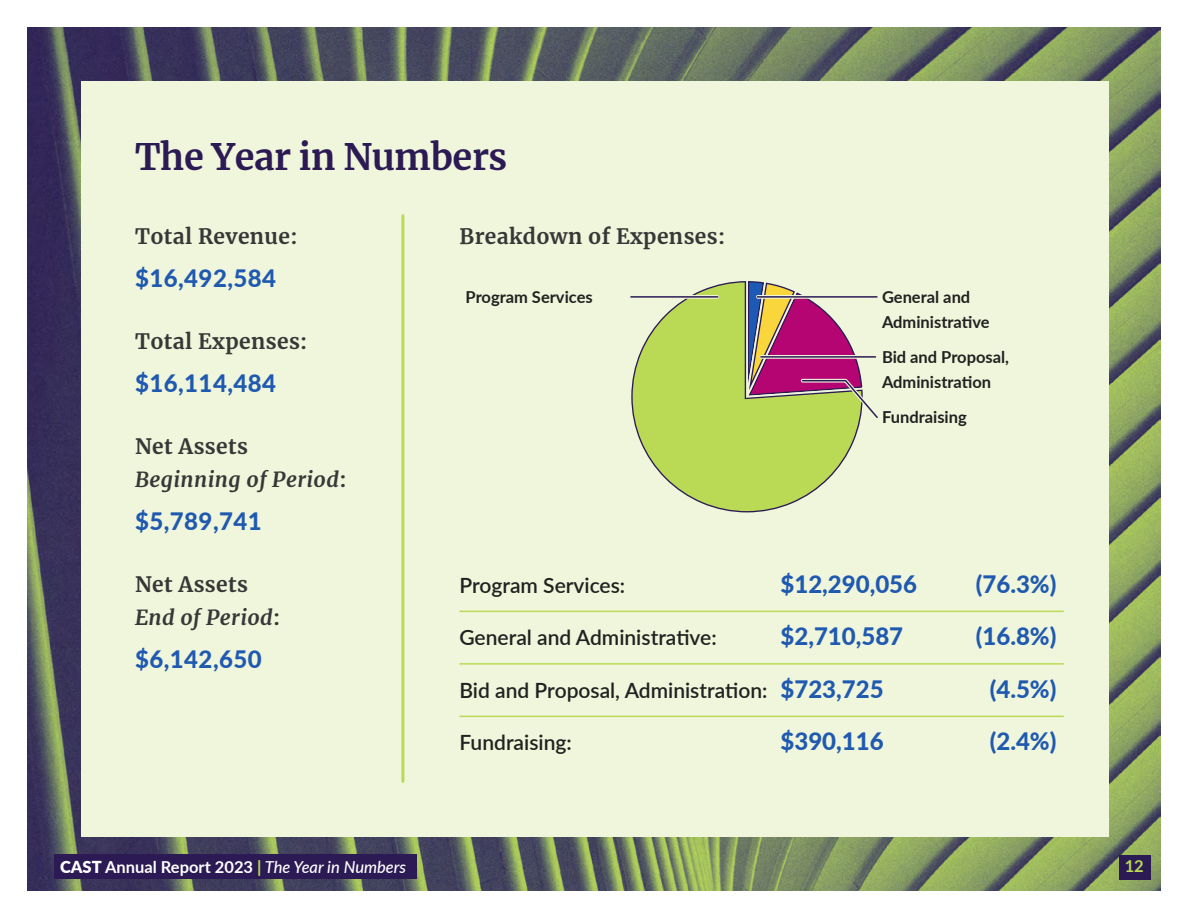
<style>
.page{position:relative;width:1188px;height:918px;background:#fff}
.page>*{position:absolute;margin:0;border:0;box-sizing:border-box;transform-origin:0 0}
.t1{font:700 36px "Merriweather";letter-spacing:-.01em;color:#2b1a54}
.t2{font:800 24px "Lato";letter-spacing:.02em;color:#1f59b0}
.t3{font:600 21px "Lato";color:#212121}
.t4{font:italic 700 21px/33px "Merriweather";letter-spacing:.02em;color:#373737}
.t5{font:700 21px "Merriweather";letter-spacing:.02em;color:#373737}
.t6{font:700 16.5px/25.5px "Lato";color:#212121}
.t7{font:700 16.5px "Lato";color:#fff}
.t8{font:700 16.5px "Lato";color:#bada55}
.s1{font-style:normal}
.s2{font-weight:800;font-size:24px;color:#1f59b0}
.s3{font-weight:900}
.s4{font-weight:800;color:#bada55}
.s5{font-weight:500;font-style:italic}
</style>
<div class="page">
<img style="left:27px;top:27px;width:1134px;height:864px">
<div style="left:81px;top:81px;width:1027px;height:756px;background:#f0f6db"></div>
<hr style="left:459px;top:611px;width:605px;height:1px;background:#bada55">
<hr style="left:459px;top:663px;width:605px;height:2px;background:#bada55">
<hr style="left:459px;top:716px;width:605px;height:1px;background:#bada55">
<svg style="left:633px;top:282px;width:227px;height:229px;fill:#bada55"></svg>
<svg style="left:630px;top:295px;width:87px;height:4px"></svg>
<hr style="left:631px;top:296px;width:87px;height:2px;background:#2b1a54">
<svg style="left:744px;top:281px;width:134px;height:142px"></svg>
<hr style="left:401px;top:216px;width:3px;height:565px;background:#bada55">
<div style="left:1119px;top:855px;width:31px;height:24px;background:#2b1a54"></div>
<div style="left:54px;top:855px;width:363px;height:24px;background:#2b1a54"></div>
<h1 class="t1" style="left:135px;top:132px;width:374px">The Year in Numbers</h1>
<p class="t5" style="left:135px;top:222px;width:164px">Total Revenue:</p>
<p class="t2" style="left:135px;top:261px;width:143px">$16,492,584</p>
<p class="t5" style="left:135px;top:327px;width:174px">Total Expenses:</p>
<p class="t2" style="left:135px;top:366px;width:143px">$16,114,484</p>
<p class="t4" style="left:135px;top:429px;width:213px"><span class="s1">Net Assets<br></span>Beginning of Period<span class="s1">:</span></p>
<p class="t2" style="left:135px;top:504px;width:128px">$5,789,741</p>
<p class="t4" style="left:135px;top:567px;width:147px"><span class="s1">Net Assets<br></span>End of Period<span class="s1">:</span></p>
<p class="t2" style="left:135px;top:642px;width:128px">$6,142,650</p>
<p class="t5" style="left:459px;top:222px;width:267px">Breakdown of Expenses:</p>
<p class="t6" style="left:466px;top:283px;width:129px">Program Services</p>
<p class="t6" style="left:882px;top:283px;width:109px">General and<br>Administrative</p>
<p class="t6" style="left:882px;top:343px;width:129px">Bid and Proposal,<br>Administration</p>
<p class="t6" style="left:882px;top:403px;width:86px">Fundraising</p>
<p class="t3" style="left:459px;top:570px;width:167px">Program Services:</p>
<p class="t2" style="left:780px;top:566px;width:138px">$12,290,056</p>
<p class="t2" style="left:976px;top:566px;width:82px">(76.3%)</p>
<p class="t3" style="left:459px;top:622px;width:259px">General and Administrative:</p>
<p class="t2" style="left:780px;top:619px;width:124px">$2,710,587</p>
<p class="t2" style="left:976px;top:619px;width:82px">(16.8%)</p>
<p class="t3" style="left:459px;top:675px;width:426px">Bid and Proposal, Administration: <span class="s2">$723,725</span></p>
<p class="t2" style="left:990px;top:671px;width:68px">(4.5%)</p>
<p class="t3" style="left:459px;top:727px;width:114px">Fundraising:</p>
<p class="t2" style="left:780px;top:724px;width:105px">$390,116</p>
<p class="t2" style="left:990px;top:724px;width:68px">(2.4%)</p>
<p class="t7" style="left:60px;top:855px;width:348px"><span class="s3">CAST</span> Annual Report 2023 <span class="s4">|</span> <span class="s5">The Year in Numbers</span></p>
<p class="t8" style="left:1125px;top:854px;width:21px">12</p>
</div>
